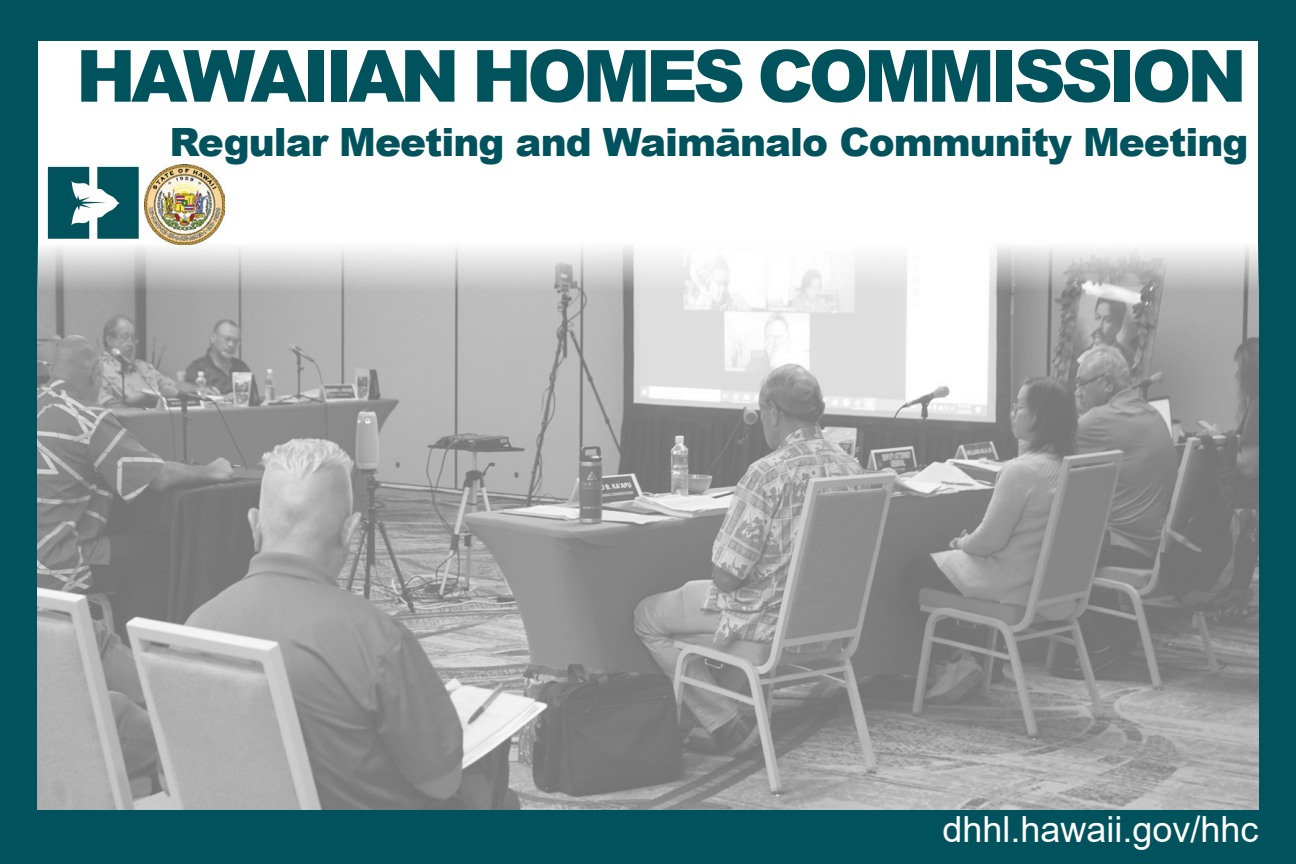
<style>
.page{position:relative;width:1296px;height:864px;background:#fff}
.page>*{position:absolute;margin:0;border:0;box-sizing:border-box;transform-origin:0 0}
.Photo_Credit{font:900 72px "Arial";letter-spacing:-.065em;color:#00525d}
.Photo_Credit-2{font:900 39px "Arial";letter-spacing:-.025em;color:#00525d}
.t1{font:36px "Arial";color:#fff}
</style>
<div class="page">
<div style="left:0;top:3px;width:38px;height:861px;background:#00525d"></div>
<div style="left:1258px;top:0;width:38px;height:861px;background:#00525d"></div>
<div style="left:0;top:0;width:1296px;height:40px;background:#00525d"></div>
<div style="left:0;top:810px;width:1296px;height:54px;background:#00525d"></div>
<svg style="left:48px;top:167px;width:91px;height:72px"></svg>
<img style="left:145px;top:164px;width:80px;height:78px">
<img style="left:38px;top:242px;width:1221px;height:568px">
<p class="Photo_Credit" style="left:76px;top:24px;width:1173px">HAWAIIAN HOMES COMMISSION</p>
<p class="Photo_Credit-2" style="left:169px;top:113px;width:1081px">Regular Meeting and Waimānalo Community Meeting</p>
<p class="t1" style="left:942px;top:805px;width:318px">dhhl.hawaii.gov/hhc</p>
</div>
